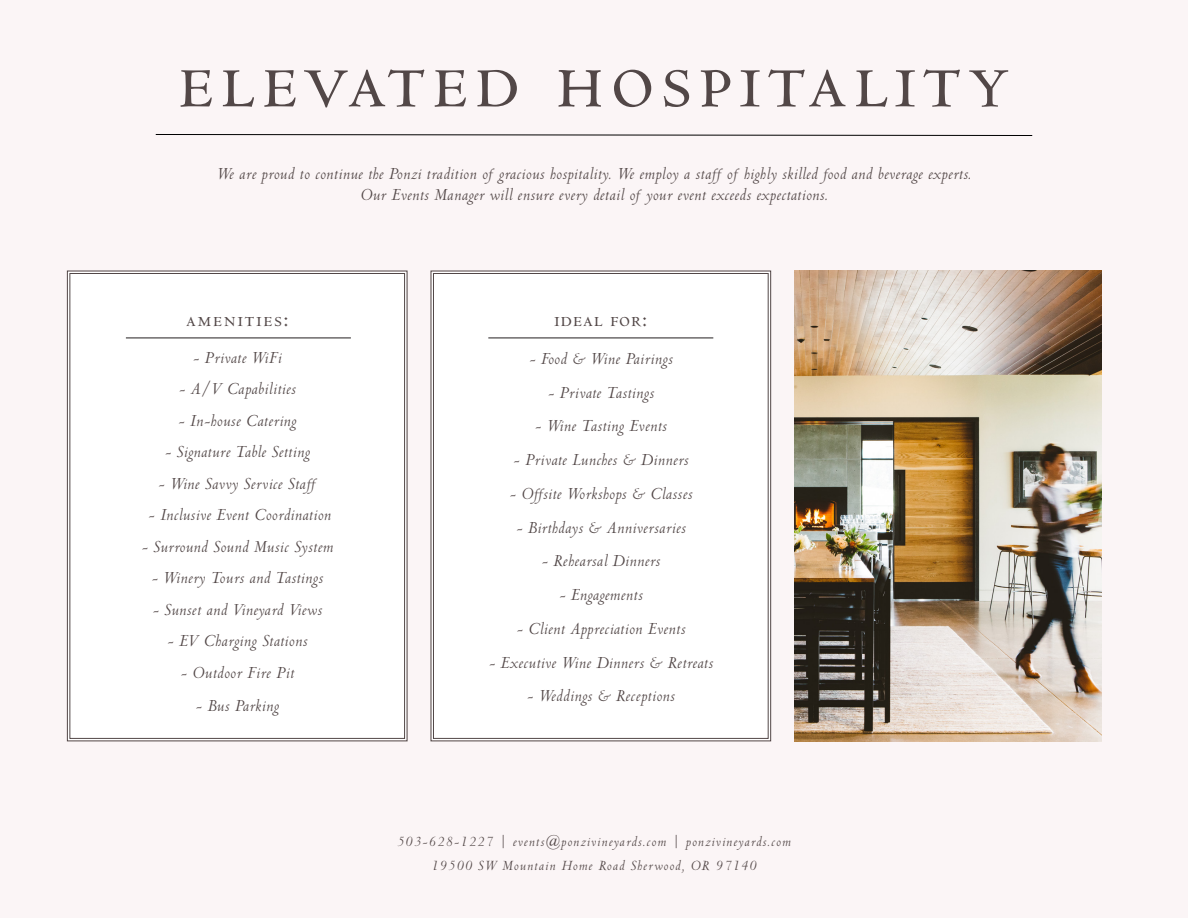
<style>
.page{position:relative;width:1188px;height:918px;background:#fbf5f6}
.page>*{position:absolute;margin:0;border:0;box-sizing:border-box;transform-origin:0 0}
.t1{font:90px "Centaur MT SC";letter-spacing:.08em;color:#524747}
.t2{font:22.5px "Centaur MT SC";letter-spacing:.09em;color:#524747}
.t3{font:22.5px "Centaur MT SC";letter-spacing:.05em;color:#524747}
.t4{font:italic 18px "Centaur";letter-spacing:.03em;color:#524747}
.t5{font:italic 15px/24px "Centaur";letter-spacing:.08em;color:#524747;text-align:center}
</style>
<div class="page">
<div style="left:430px;top:271px;width:341px;height:470px;background:#fff"></div>
<div style="left:433px;top:273px;width:335px;height:466px;border:1px solid #524747"></div>
<svg style="left:155px;top:134px;width:878px;height:2px;background:#7c797a"></svg>
<div style="left:67px;top:271px;width:341px;height:470px;background:#fff"></div>
<div style="left:70px;top:273px;width:335px;height:466px;border:1px solid #524747"></div>
<img style="left:794px;top:271px;width:307px;height:470px">
<hr style="left:126px;top:338px;width:225px;height:1px;background:#231f20">
<hr style="left:488px;top:338px;width:225px;height:1px;background:#231f20">
<p class="t1" style="left:178px;top:30px;width:833px">elevated hospitality</p>
<p class="t4" style="left:217px;top:164px;width:756px">We are proud to continue the Ponzi tradition of gracious hospitality. We employ a staff of highly skilled food and beverage experts.</p>
<p class="t4" style="left:360px;top:185px;width:469px">Our Events Manager will ensure every detail of your event exceeds expectations.</p>
<p class="t2" style="left:186px;top:307px;width:104px">amenities:</p>
<p class="t4" style="left:193px;top:348px;width:90px">- Private WiFi</p>
<p class="t4" style="left:179px;top:379px;width:118px">- A/V Capabilities</p>
<p class="t4" style="left:178px;top:411px;width:120px">- In-house Catering</p>
<p class="t4" style="left:165px;top:442px;width:147px">- Signature Table Setting</p>
<p class="t4" style="left:158px;top:474px;width:158px">- Wine Savvy Service Staff</p>
<p class="t4" style="left:148px;top:505px;width:184px">- Inclusive Event Coordination</p>
<p class="t4" style="left:141px;top:537px;width:193px">- Surround Sound Music System</p>
<p class="t4" style="left:151px;top:568px;width:173px">- Winery Tours and Tastings</p>
<p class="t4" style="left:152px;top:600px;width:171px">- Sunset and Vineyard Views</p>
<p class="t4" style="left:167px;top:631px;width:141px">- EV Charging Stations</p>
<p class="t4" style="left:181px;top:663px;width:115px">- Outdoor Fire Pit</p>
<p class="t4" style="left:196px;top:697px;width:85px">- Bus Parking</p>
<p class="t3" style="left:555px;top:307px;width:94px">ideal for:</p>
<p class="t4" style="left:529px;top:349px;width:145px">- Food &amp; Wine Pairings</p>
<p class="t4" style="left:548px;top:383px;width:108px">- Private Tastings</p>
<p class="t4" style="left:535px;top:417px;width:133px">- Wine Tasting Events</p>
<p class="t4" style="left:513px;top:450px;width:177px">- Private Lunches &amp; Dinners</p>
<p class="t4" style="left:509px;top:484px;width:184px">- Offsite Workshops &amp; Classes</p>
<p class="t4" style="left:516px;top:518px;width:171px">- Birthdays &amp; Anniversaries</p>
<p class="t4" style="left:542px;top:552px;width:120px">- Rehearsal Dinners</p>
<p class="t4" style="left:559px;top:585px;width:85px">- Engagements</p>
<p class="t4" style="left:516px;top:619px;width:170px">- Client Appreciation Events</p>
<p class="t4" style="left:489px;top:653px;width:226px">- Executive Wine Dinners &amp; Retreats</p>
<p class="t4" style="left:527px;top:687px;width:149px">- Weddings &amp; Receptions</p>
<p class="t5" style="left:397px;top:830px;width:395px">503-628-1227 | events@ponzivineyards.com | ponzivineyards.com<br>19500 SW Mountain Home Road Sherwood, OR 97140</p>
<p class="t5" style="left:397px;top:832px;width:395px">503-628-1227 | events@ponzivineyards.com | ponzivineyards.com<br>19500 SW Mountain Home Road Sherwood, OR 97140</p>
</div>
